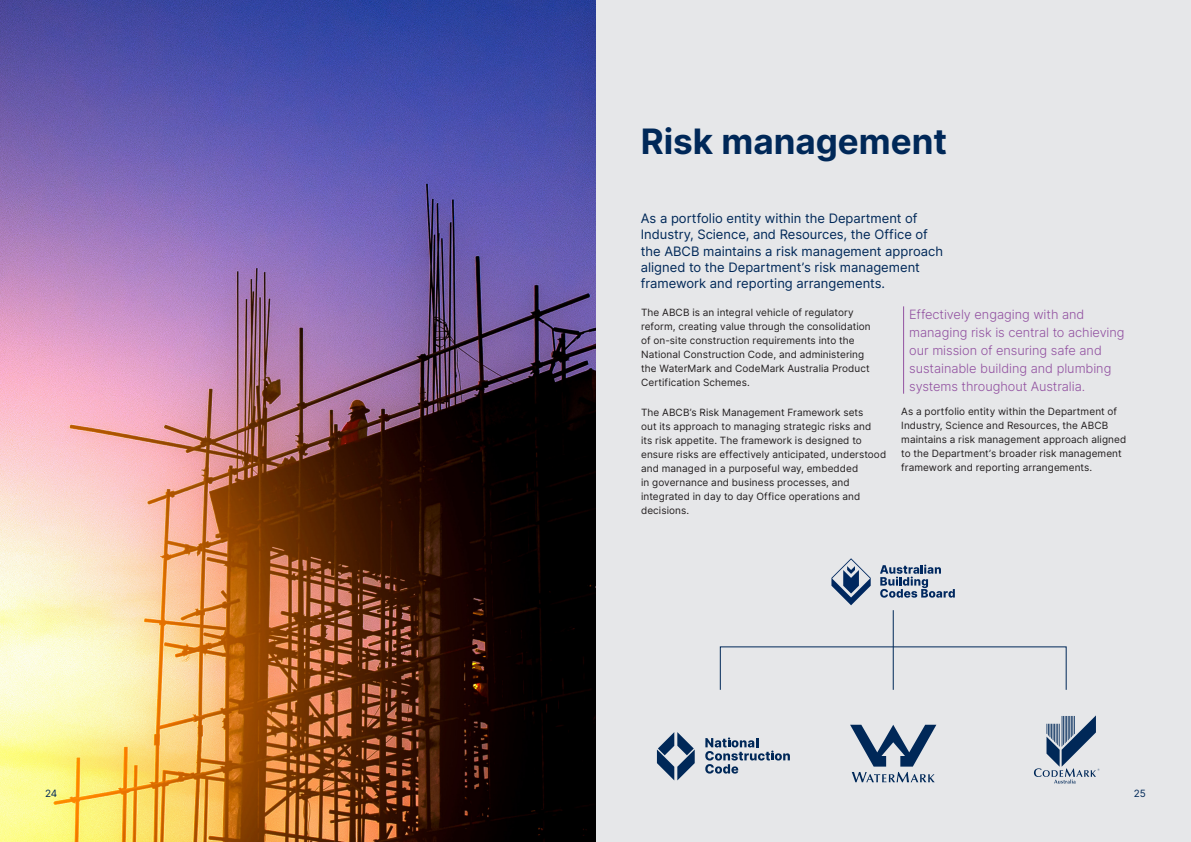
<style>
.page{position:relative;width:1191px;height:842px;background:#e6e7e9}
.page>*{position:absolute;margin:0;border:0;box-sizing:border-box;transform-origin:0 0}
.t1{font:700 35px "Inter";color:#002858}
.Intro_1{font:13px/16px "Inter";color:#002858}
.Pullout{font:300 12.8px/17.9px "Inter";letter-spacing:-.005em;color:#9252a1}
._7b_Body{font:10px/14px "Inter";letter-spacing:.01em;color:#231f20}
.t2{font:10px "Inter";color:#002858}
</style>
<div class="page">
<img style="left:0;top:0;width:595px;height:842px">
<svg style="left:831px;top:558px;width:39px;height:47px"></svg>
<svg style="left:880px;top:565px;width:75px;height:33px"></svg>
<svg style="left:705px;top:737px;width:85px;height:37px"></svg>
<svg style="left:657px;top:732px;width:37px;height:48px"></svg>
<svg style="left:850px;top:725px;width:86px;height:57px"></svg>
<svg style="left:1034px;top:715px;width:65px;height:68px"></svg>
<hr style="left:892px;top:610px;width:1px;height:80px;background:#002858">
<hr style="left:903px;top:306px;width:1px;height:88px;background:#9252a1">
<h1 class="t1" style="left:641px;top:116px;width:308px">Risk management</h1>
<p class="Intro_1" style="left:641px;top:210px;width:304px">As a portfolio entity within the Department of Industry, Science, and Resources, the Office of the ABCB maintains a risk management approach aligned to the Department’s risk management framework and reporting arrangements.</p>
<p class="_7b_Body" style="left:641px;top:305px;width:231px">The ABCB is an integral vehicle of regulatory reform, creating value through the consolidation of on-site construction requirements into the National Construction Code, and administering the WaterMark and CodeMark Australia Product Certification Schemes.</p>
<p class="_7b_Body" style="left:641px;top:405px;width:247px">The ABCB’s Risk Management Framework sets<br>out its approach to managing strategic risks and<br>its risk appetite. The framework is designed to ensure risks are effectively anticipated, understood and managed in a purposeful way, embedded<br>in governance and business processes, and integrated in day to day Office operations and decisions.</p>
<p class="Pullout" style="left:909px;top:305px;width:217px">Effectively engaging with and managing risk is central to achieving our mission of ensuring safe and sustainable building and plumbing systems throughout Australia.</p>
<p class="_7b_Body" style="left:901px;top:404px;width:226px">As a portfolio entity within the Department of Industry, Science and Resources, the ABCB maintains a risk management approach aligned to the Department’s broader risk management framework and reporting arrangements.</p>
<p class="t2" style="left:45px;top:786px;width:14px">24</p>
<p class="t2" style="left:1133px;top:786px;width:13px">25</p>
</div>
